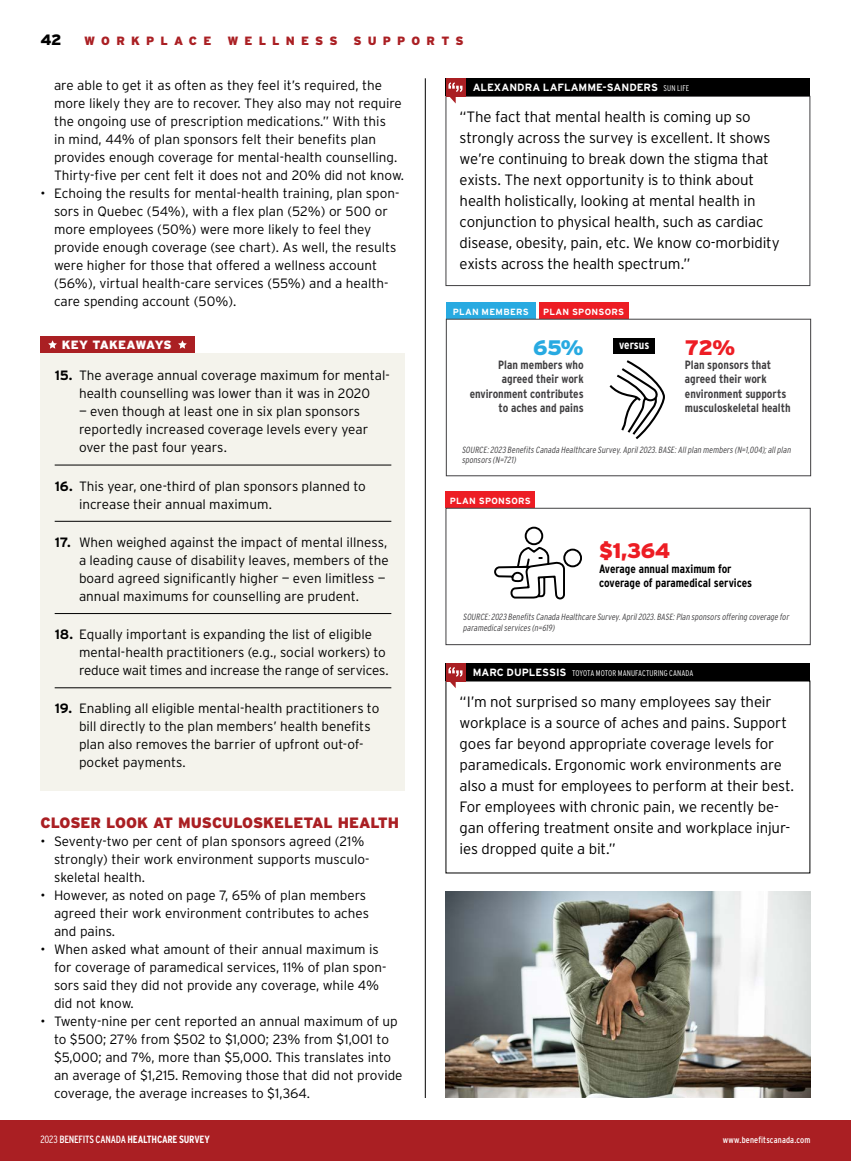
<style>
.page{position:relative;width:851px;height:1161px;background:#fff}
.page>*{position:absolute;margin:0;border:0;box-sizing:border-box;transform-origin:0 0}
.t1{font:900 21px "Interstate";color:#ed1d24}
.t2{font:900 21px "Interstate";color:#28aae1}
.Quote_copy{font:300 15px/21px "Interstate";letter-spacing:-.01em;color:#000}
.t3{font:900 15px "Interstate";color:#aa1f23}
.t4{font:900 15px "Interstate";color:#000}
.t5{font:300 13.5px/18px "Interstate";color:#000}
.t6{font:700 12px/14.4px "Interstate Condensed";color:#414042}
.t7{font:700 12px/14.4px "Interstate Condensed";color:#000}
.t8{font:900 12px "Interstate";letter-spacing:.51em;color:#aa1f23}
.t9{font:900 12px "Interstate";letter-spacing:.005em;color:#fff}
.t10{font:700 12px "Interstate Condensed";color:#fff}
.t11{font:700 10.5px "Interstate Condensed";letter-spacing:-.025em;color:#fff}
.t12{font:700 10.5px "Interstate";letter-spacing:.005em;color:#fff}
.t13{font:italic 300 9px/10.5px "Interstate Condensed";color:#414042}
.t14{font:700 9px "Interstate";letter-spacing:.03em;color:#fff}
.t15{font:9px "Interstate Condensed";letter-spacing:.015em;color:#fff}
.t16{font:300 8.25px "Interstate Condensed";letter-spacing:.01em;color:#fff}
.s1{font-weight:700}
.s2{font-family:"Interstate Condensed";font-weight:300;font-size:8.25px}
.s3{font-family:"Interstate";font-weight:700;font-size:10.5px}
.s4{font-weight:300}
.s5{font-weight:400}
</style>
<div class="page">
<div style="left:0;top:1120px;width:850px;height:41px;background:#aa1f23"></div>
<hr style="left:425px;top:78px;width:1px;height:1020px;background:#000">
<div style="left:446px;top:96px;width:364px;height:190px;border:1px solid #414042"></div>
<div style="left:446px;top:78px;width:364px;height:18px;background:#000"></div>
<div style="left:446px;top:78px;width:19px;height:18px;background:#aa1f23"></div>
<svg style="left:448px;top:82px;width:14px;height:22px"></svg>
<div style="left:446px;top:303px;width:89px;height:16px;background:#28aae1"></div>
<div style="left:539px;top:303px;width:89px;height:16px;background:#ed1d24"></div>
<div style="left:446px;top:319px;width:364px;height:157px;border:1px solid #414042"></div>
<div style="left:613px;top:339px;width:42px;height:15px;background:#000"></div>
<svg style="left:609px;top:360px;width:56px;height:79px"></svg>
<div style="left:446px;top:492px;width:89px;height:16px;background:#ed1d24"></div>
<div style="left:446px;top:508px;width:364px;height:137px;border:1px solid #414042"></div>
<div style="left:446px;top:663px;width:364px;height:18px;background:#000"></div>
<div style="left:446px;top:663px;width:19px;height:18px;background:#aa1f23"></div>
<svg style="left:448px;top:667px;width:14px;height:21px"></svg>
<div style="left:524px;top:527px;width:19px;height:18px;border:2px solid #000;border-radius:50%"></div>
<svg style="left:494px;top:547px;width:88px;height:53px"></svg>
<div style="left:40px;top:353px;width:365px;height:437px;background:#f4f3ec"></div>
<hr style="left:55px;top:465px;width:336px;height:1px;background:#000">
<hr style="left:55px;top:521px;width:336px;height:1px;background:#000">
<hr style="left:55px;top:613px;width:336px;height:1px;background:#000">
<hr style="left:55px;top:688px;width:336px;height:1px;background:#000">
<div style="left:40px;top:337px;width:154px;height:16px;background:#aa1f23"></div>
<svg style="left:48px;top:340px;width:9px;height:9px"></svg>
<svg style="left:178px;top:340px;width:9px;height:9px"></svg>
<img style="left:446px;top:892px;width:364px;height:206px">
<p class="t4" style="left:40px;top:31px;width:23px">42</p>
<p class="t8" style="left:84px;top:33px;width:129px">WORKPLACE</p>
<p class="t8" style="left:227px;top:33px;width:112px">WELLNESS</p>
<p class="t8" style="left:353px;top:33px;width:112px">SUPPORTS</p>
<p class="t5" style="left:54px;top:76px;width:351px">are able to get it as often as they feel it’s required, the more likely they are to recover. They also may not require the ongoing use of prescription medications.” With this<br>in mind, 44% of plan sponsors felt their benefits plan provides enough coverage for mental-health counselling.<br>Thirty-five per cent felt it does not and 20% did not know.</p>
<p class="t5" style="left:54px;top:184px;width:347px;text-indent:-14px">• Echoing the results for mental-health training, plan spon&shy;sors in Quebec (54%), with a flex plan (52%) or 500 or more employees (50%) were more likely to feel they provide enough coverage (see chart). As well, the results were higher for those that offered a wellness account (56%), virtual health-care services (55%) and a health&shy;care spending account (50%).</p>
<p class="t9" style="left:62px;top:338px;width:111px">KEY TAKEAWAYS</p>
<p class="t5" style="left:55px;top:367px;width:336px;text-align:center"><span class="s1">15.</span> The average annual coverage maximum for mental&shy;health counselling was lower than it was in 2020</p>
<p class="t5" style="left:79px;top:403px;width:291px">— even though at least one in six plan sponsors reportedly increased coverage levels every year over the past four years.</p>
<p class="t5" style="left:79px;top:477px;width:288px;text-indent:-24px"><span class="s1">16.</span> This year, one-third of plan sponsors planned to increase their annual maximum.</p>
<p class="t5" style="left:79px;top:533px;width:311px;text-indent:-24px"><span class="s1">17.</span> When weighed against the impact of mental illness, a leading cause of disability leaves, members of the board agreed significantly higher — even limitless — annual maximums for counselling are prudent.</p>
<p class="t5" style="left:79px;top:625px;width:311px;text-indent:-24px"><span class="s1">18.</span> Equally important is expanding the list of eligible mental-health practitioners (e.g., social workers) to reduce wait times and increase the range of services.</p>
<p class="t5" style="left:79px;top:700px;width:302px;text-indent:-24px"><span class="s1">19.</span> Enabling all eligible mental-health practitioners to bill directly to the plan members’ health benefits plan also removes the barrier of upfront out-of&shy;pocket payments.</p>
<p class="t3" style="left:40px;top:814px;width:360px">CLOSER LOOK AT MUSCULOSKELETAL HEALTH</p>
<p class="t5" style="left:54px;top:832px;width:317px;text-indent:-14px">• Seventy-two per cent of plan sponsors agreed (21% strongly) their work environment supports musculo&shy;skeletal health.</p>
<p class="t5" style="left:54px;top:886px;width:316px;text-indent:-14px">• However, as noted on page 7, 65% of plan members agreed their work environment contributes to aches and pains.</p>
<p class="t5" style="left:54px;top:940px;width:334px;text-indent:-14px">• When asked what amount of their annual maximum is for coverage of paramedical services, 11% of plan spon&shy;sors said they did not provide any coverage, while 4% did not know.</p>
<p class="t5" style="left:54px;top:1012px;width:350px;text-indent:-14px">• Twenty-nine per cent reported an annual maximum of up to $500; 27% from $502 to $1,000; 23% from $1,001 to $5,000; and 7%, more than $5,000. This translates into an average of $1,215. Removing those that did not provide coverage, the average increases to $1,364.</p>
<p class="t12" style="left:472px;top:82px;width:218px">ALEXANDRA LAFLAMME-SANDERS <span class="s2">SUN LIFE</span></p>
<p class="Quote_copy" style="left:459px;top:106px;width:321px">“The fact that mental health is coming up so strongly across the survey is excellent. It shows we’re continuing to break down the stigma that exists. The next opportunity is to think about health holistically, looking at mental health in conjunction to physical health, such as cardiac disease, obesity, pain, etc. We know co-morbidity exists across the health spectrum.”</p>
<p class="t14" style="left:452px;top:306px;width:78px">PLAN MEMBERS</p>
<p class="t14" style="left:543px;top:306px;width:82px">PLAN SPONSORS</p>
<h1 class="t2" style="left:533px;top:335px;width:52px">65%</h1>
<p class="t6" style="left:469px;top:357px;width:115px;text-align:right">Plan members who agreed their work environment contributes to aches and pains</p>
<p class="t10" style="left:619px;top:338px;width:32px">versus</p>
<h1 class="t1" style="left:684px;top:335px;width:52px">72%</h1>
<p class="t6" style="left:684px;top:357px;width:107px">Plan sponsors that agreed their work environment supports musculoskeletal health</p>
<p class="t13" style="left:461px;top:444px;width:332px">SOURCE:2023BenefitsCanada Healthcare Survey.April2023.BASE:Allplan members(N=1,004);allplan sponsors(N=721)</p>
<p class="t14" style="left:450px;top:495px;width:82px">PLAN SPONSORS</p>
<h1 class="t1" style="left:599px;top:539px;width:73px">$1,364</h1>
<p class="t7" style="left:599px;top:561px;width:154px">Average annual maximum for coverage of paramedical services</p>
<p class="t13" style="left:463px;top:612px;width:329px">SOURCE:2023BenefitsCanadaHealthcareSurvey.April2023.BASE:Plan sponsorsoffering coveragefor paramedicalservices(n=619)</p>
<p class="t16" style="left:472px;top:669px;width:222px"><span class="s3">MARC DUPLESSIS</span> TOYOTA MOTOR MANUFACTURING CANADA</p>
<p class="Quote_copy" style="left:459px;top:691px;width:336px">“I’m not surprised so many employees say their workplace is a source of aches and pains. Support goes far beyond appropriate coverage levels for paramedicals. Ergonomic work environments are also a must for employees to perform at their best.<br>For employees with chronic pain, we recently be&shy;gan offering treatment onsite and workplace injur&shy;ies dropped quite a bit.”</p>
<p class="t11" style="left:40px;top:1134px;width:171px"><span class="s4">2023</span> <span class="s5">BENEFITS CANADA</span> HEALTHCARE SURVEY</p>
<p class="t15" style="left:722px;top:1135px;width:89px">www.benefitscanada.com</p>
</div>
